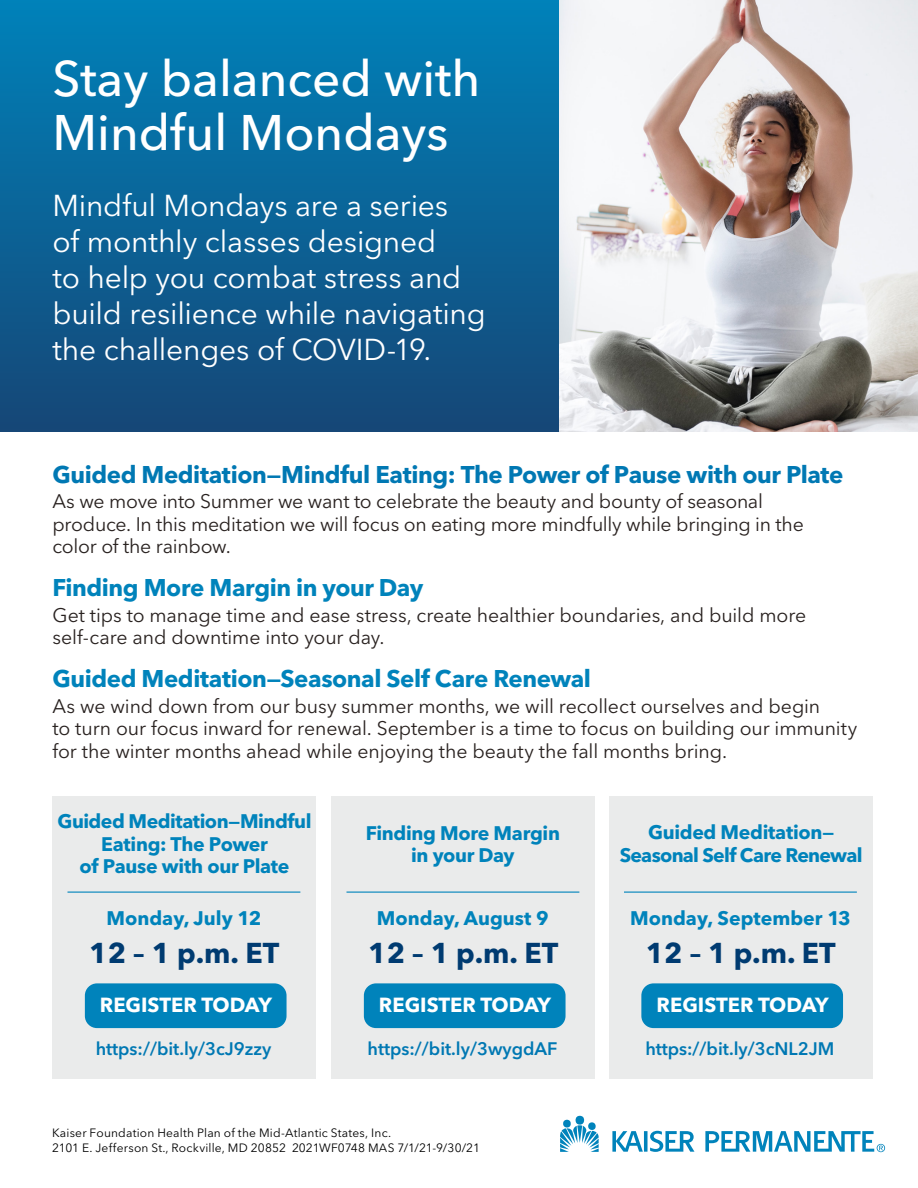
<style>
.page{position:relative;width:918px;height:1188px;background:#fff}
.page>*{position:absolute;margin:0;border:0;box-sizing:border-box;transform-origin:0 0}
.t1{font:500 49.5px/54px "Avenir Next LT Pro";color:#fff}
.t2{font:30px/36px "Avenir Next LT Pro";letter-spacing:-.005em;color:#fff}
.t3{font:700 28.5px "Avenir Next LT Pro";color:#003b71}
.t4{font:700 24px "Avenir Next LT Pro";letter-spacing:-.02em;color:#0083bb}
.t5{font:700 24px "Avenir Next LT Pro";letter-spacing:-.02em;color:#0078b3}
.t6{font:700 20.25px "Avenir Next LT Pro";color:#fff}
.t7{font:19.5px/22.5px "Avenir Next LT Pro";letter-spacing:-.005em;color:#28211f}
.t8{font:700 19.5px/22.5px "Avenir Next LT Pro";letter-spacing:-.015em;color:#0083bb;text-align:center}
.t9{font:700 19.5px/22.5px "Avenir Next LT Pro";letter-spacing:-.035em;color:#0083bb;text-align:center}
.t10{font:600 18px "Avenir Next LT Pro";color:#0078b3}
.t11{font:12px/15px "Avenir Next LT Pro";letter-spacing:.015em;color:#000}
</style>
<div class="page">
<div style="left:0;top:0;width:918px;height:432px;background:linear-gradient(to bottom,#0082ba,#164676)"></div>
<img style="left:560px;top:0;width:358px;height:432px">
<div style="left:52px;top:796px;width:264px;height:282px;background:#eaebeb"></div>
<hr style="left:68px;top:892px;width:232px;height:1px;background:#0083bb">
<div style="left:85px;top:983px;width:202px;height:45px;background:#0083bb;border-radius:12px"></div>
<div style="left:331px;top:796px;width:264px;height:282px;background:#eaebeb"></div>
<hr style="left:346px;top:892px;width:233px;height:1px;background:#0083bb">
<div style="left:364px;top:983px;width:202px;height:45px;background:#0083bb;border-radius:12px"></div>
<div style="left:609px;top:796px;width:263px;height:282px;background:#eaebeb"></div>
<hr style="left:624px;top:892px;width:233px;height:1px;background:#0083bb">
<div style="left:641px;top:983px;width:202px;height:45px;background:#0083bb;border-radius:12px"></div>
<svg style="left:560px;top:1119px;width:39px;height:33px"></svg>
<div style="left:575px;top:1116px;width:9px;height:9px;background:#0083bb;border-radius:50%"></div>
<svg style="left:644px;top:1131px;width:4px;height:21px"></svg>
<svg style="left:612px;top:1131px;width:31px;height:21px"></svg>
<svg style="left:650px;top:1131px;width:44px;height:21px"></svg>
<svg style="left:705px;top:1131px;width:180px;height:21px"></svg>
<h1 class="t1" style="left:52px;top:52px;width:430px">Stay balanced with<br>Mindful Mondays</h1>
<h2 class="t2" style="left:52px;top:188px;width:435px">Mindful Mondays are a series<br>of monthly classes designed<br>to help you combat stress and build resilience while navigating the challenges of COVID-19.</h2>
<p class="t5" style="left:52px;top:459px;width:793px">Guided Meditation—Mindful Eating: The Power of Pause with our Plate</p>
<p class="t7" style="left:52px;top:490px;width:753px">As we move into Summer we want to celebrate the beauty and bounty of seasonal produce. In this meditation we will focus on eating more mindfully while bringing in the color of the rainbow.</p>
<p class="t4" style="left:52px;top:573px;width:372px">Finding More Margin in your Day</p>
<p class="t7" style="left:52px;top:604px;width:755px">Get tips to manage time and ease stress, create healthier boundaries, and build more self-care and downtime into your day.</p>
<p class="t4" style="left:52px;top:664px;width:540px">Guided Meditation—Seasonal Self Care Renewal</p>
<p class="t7" style="left:52px;top:695px;width:806px">As we wind down from our busy summer months, we will recollect ourselves and begin<br>to turn our focus inward for renewal. September is a time to focus on building our immunity for the winter months ahead while enjoying the beauty the fall months bring.</p>
<p class="t8" style="left:57px;top:810px;width:255px">Guided Meditation—Mindful<br>Eating: The Power<br>of Pause with our Plate</p>
<p class="t8" style="left:107px;top:907px;width:156px">Monday, July 12</p>
<h3 class="t3" style="left:89px;top:936px;width:191px">12 – 1 p.m. ET</h3>
<p class="t6" style="left:100px;top:992px;width:174px">REGISTER TODAY</p>
<p class="t10" style="left:96px;top:1038px;width:177px">https://bit.ly/3cJ9zzy</p>
<p class="t8" style="left:366px;top:822px;width:196px">Finding More Margin in your Day</p>
<p class="t8" style="left:377px;top:907px;width:173px">Monday, August 9</p>
<h3 class="t3" style="left:368px;top:936px;width:191px">12 – 1 p.m. ET</h3>
<p class="t6" style="left:379px;top:992px;width:174px">REGISTER TODAY</p>
<p class="t10" style="left:368px;top:1038px;width:191px">https://bit.ly/3wygdAF</p>
<p class="t11" style="left:52px;top:1126px;width:429px">Kaiser Foundation Health Plan of the Mid-Atlantic States, Inc.<br>2101 E. Jefferson St., Rockville, MD 20852 2021WF0748 MAS 7/1/21-9/30/21</p>
<p class="t9" style="left:620px;top:821px;width:244px">Guided Meditation—<br>Seasonal Self Care Renewal</p>
<p class="t8" style="left:630px;top:907px;width:222px">Monday, September 13</p>
<h3 class="t3" style="left:646px;top:936px;width:191px">12 – 1 p.m. ET</h3>
<p class="t6" style="left:657px;top:992px;width:174px">REGISTER TODAY</p>
<p class="t10" style="left:645px;top:1038px;width:190px">https://bit.ly/3cNL2JM</p>
</div>
